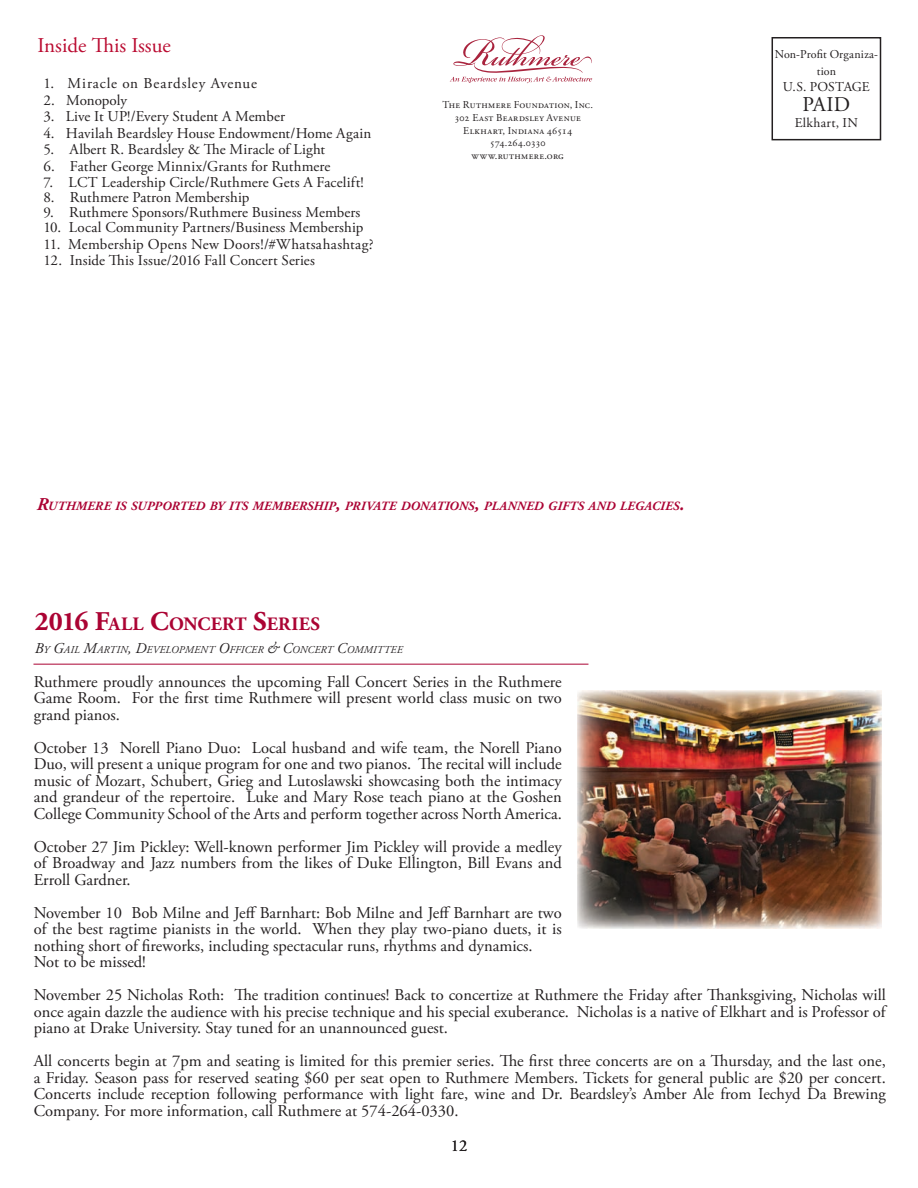
<style>
.page{position:relative;width:918px;height:1188px;background:#fff}
.page>*{position:absolute;margin:0;border:0;box-sizing:border-box;transform-origin:0 0}
.t1{font:21px "Adobe Garamond Pro";color:#ba0b31}
.t2{font:21px "Adobe Garamond Pro";color:#231f20}
.t3{font:700 18.9px "Adobe Garamond Pro";letter-spacing:.015em;color:#ab0333}
.t4{font:16.5px/16.5px "Adobe Garamond Pro";color:#231f20;text-align:justify}
.t5{font:15px "Adobe Garamond Pro";letter-spacing:.01em;color:#231f20}
.t6{font:13.5px "Adobe Garamond Pro";letter-spacing:.01em;color:#231f20}
.t7{font:italic 700 12.6px "Adobe Garamond Pro";letter-spacing:.01em;color:#ab0333}
.t8{font:12px/16.5px "Adobe Garamond Pro";letter-spacing:.005em;color:#231f20;text-align:center}
.t9{font:10.5px/12.6px "Adobe Garamond Pro";letter-spacing:.03em;color:#231f20;text-align:center}
.t10{font:italic 10.5px "Adobe Garamond Pro";letter-spacing:.01em;color:#231f20}
.s1{font-size:18px}
.s2{font-size:27px}
.s3{font-size:15px}
</style>
<div class="page">
<div style="left:772px;top:37px;width:109px;height:103px;border:2px solid #231f20"></div>
<svg style="left:450px;top:35px;width:142px;height:48px"></svg>
<img style="left:577px;top:691px;width:305px;height:237px">
<hr style="left:33px;top:664px;width:555px;height:1px;background:#ab0333">
<p class="t1" style="left:37px;top:33px;width:135px">Inside This Issue</p>
<p class="t5" style="left:43px;top:74px;width:215px">1. Miracle on Beardsley Avenue</p>
<p class="t5" style="left:43px;top:91px;width:85px">2. Monopoly</p>
<p class="t5" style="left:43px;top:107px;width:243px">3. Live It UP!/Every Student A Member</p>
<p class="t5" style="left:43px;top:124px;width:330px">4. Havilah Beardsley House Endowment/Home Again</p>
<p class="t5" style="left:43px;top:140px;width:283px">5. Albert R. Beardsley &amp; The Miracle of Light</p>
<p class="t5" style="left:43px;top:157px;width:289px">6. Father George Minnix/Grants for Ruthmere</p>
<p class="t5" style="left:43px;top:173px;width:322px">7. LCT Leadership Circle/Ruthmere Gets A Facelift!</p>
<p class="t5" style="left:43px;top:188px;width:207px">8. Ruthmere Patron Membership</p>
<p class="t5" style="left:43px;top:203px;width:319px">9. Ruthmere Sponsors/Ruthmere Business Members</p>
<p class="t5" style="left:43px;top:218px;width:322px">10. Local Community Partners/Business Membership</p>
<p class="t5" style="left:43px;top:235px;width:332px">11. Membership Opens New Doors!/#Whatsahashtag?</p>
<p class="t5" style="left:43px;top:251px;width:273px">12. Inside This Issue/2016 Fall Concert Series</p>
<p class="t9" style="left:442px;top:99px;width:152px">The Ruthmere Foundation, Inc.<br>302 East Beardsley Avenue<br>Elkhart, Indiana 46514<br>574.264.0330 www.ruthmere.org</p>
<p class="t8" style="left:775px;top:47px;width:105px">Non-Profit Organiza&shy;tion</p>
<p class="t6" style="left:783px;top:79px;width:88px">U.S. POSTAGE</p>
<p class="t2" style="left:803px;top:92px;width:49px">PAID</p>
<p class="t6" style="left:795px;top:115px;width:65px">Elkhart, IN</p>
<p class="t7" style="left:37px;top:499px;width:649px"><span class="s1">R</span>UTHMERE IS SUPPORTED BY ITS MEMBERSHIP<span class="s1">,</span> PRIVATE DONATIONS<span class="s1">,</span> PLANNED GIFTS AND LEGACIES<span class="s1">.</span></p>
<p class="t3" style="left:35px;top:613px;width:287px"><span class="s2">2016 F</span>ALL <span class="s2">C</span>ONCERT <span class="s2">S</span>ERIES</p>
<p class="t10" style="left:35px;top:643px;width:369px"><span class="s3">B</span>Y <span class="s3">G</span>AIL <span class="s3">M</span>ARTIN<span class="s3">, D</span>EVELOPMENT <span class="s3">O</span>FFICER <span class="s3">&amp; C</span>ONCERT <span class="s3">C</span>OMMITTEE</p>
<p class="t4" style="left:34px;top:674px;width:530px">Ruthmere proudly announces the upcoming Fall Concert Series in the Ruthmere Game Room. For the first time Ruthmere will present world class music on two grand pianos.</p>
<p class="t4" style="left:34px;top:740px;width:530px">October 13 Norell Piano Duo: Local husband and wife team, the Norell Piano Duo, will present a unique program for one and two pianos. The recital will include music of Mozart, Schubert, Grieg and Lutoslawski showcasing both the intimacy and grandeur of the repertoire. Luke and Mary Rose teach piano at the Goshen College Community School of the Arts and perform together across North America.</p>
<p class="t4" style="left:34px;top:839px;width:530px">October 27 Jim Pickley: Well-known performer Jim Pickley will provide a medley of Broadway and Jazz numbers from the likes of Duke Ellington, Bill Evans and Erroll Gardner.</p>
<p class="t4" style="left:34px;top:905px;width:530px;text-align:left">November 10 Bob Milne and Jeff Barnhart: Bob Milne and Jeff Barnhart are two of the best ragtime pianists in the world. When they play two-piano duets, it is nothing short of fireworks, including spectacular runs, rhythms and dynamics.<br>Not to be missed!</p>
<p class="t4" style="left:34px;top:987px;width:854px">November 25 Nicholas Roth: The tradition continues! Back to concertize at Ruthmere the Friday after Thanksgiving, Nicholas will once again dazzle the audience with his precise technique and his special exuberance. Nicholas is a native of Elkhart and is Professor of piano at Drake University. Stay tuned for an unannounced guest.</p>
<p class="t4" style="left:34px;top:1053px;width:854px">All concerts begin at 7pm and seating is limited for this premier series. The first three concerts are on a Thursday, and the last one, a Friday. Season pass for reserved seating $60 per seat open to Ruthmere Members. Tickets for general public are $20 per concert.<br>Concerts include reception following performance with light fare, wine and Dr. Beardsley’s Amber Ale from Iechyd Da Brewing Company. For more information, call Ruthmere at 574-264-0330.</p>
<p class="t4" style="left:451px;top:1138px;width:18px">12</p>
</div>
